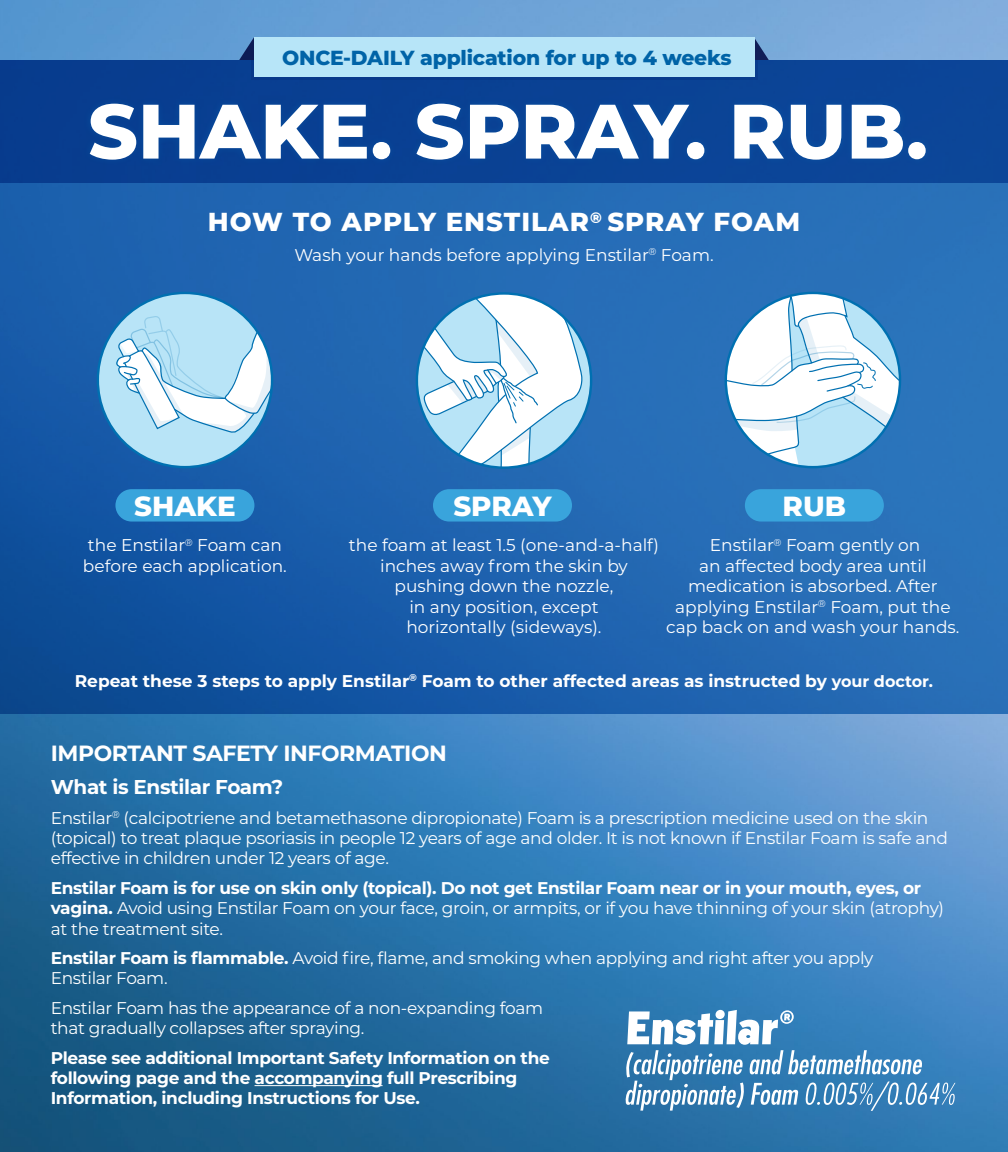
<style>
.page{position:relative;width:1008px;height:1152px;background:#fff}
.page>*{position:absolute;margin:0;border:0;box-sizing:border-box;transform-origin:0 0}
.t1{font:800 77px "Montserrat";color:#fff}
.t2{font:800 27.6px "Montserrat";color:#fff}
.t3{font:800 26px "Montserrat";letter-spacing:.04em;color:#fff}
.t4{font:700 22px "Montserrat";letter-spacing:-.02em;color:#fff}
.t5{font:800 20.4px "Montserrat";letter-spacing:-.01em;color:#0063a7}
.t6{font:700 20px "Montserrat";letter-spacing:-.02em;color:#fff}
.t7{font:17px/20.4px "Montserrat";letter-spacing:-.02em;color:#fff}
.t8{font:17px/20.4px "Montserrat";color:#fff;text-align:center}
.t9{font:700 17px/20.4px "Montserrat";letter-spacing:-.02em;color:#fff}
.t10{font:700 17px "Montserrat";color:#fff}
.s1{font-size:16px}
.s2{font-weight:700}
</style>
<div class="page">
<img style="left:0;top:0;width:1008px;height:1152px">
<svg style="left:0;top:182px;width:1008px;height:532px;background:#1f64af"></svg>
<div style="left:0;top:60px;width:1008px;height:122px;background:#0a4193"></div>
<div style="left:251px;top:60px;width:506px;height:20px;background:#073a8b"></div>
<hr style="left:255px;top:1085px;width:128px;height:1px;background:#fff">
<svg style="left:239px;top:37px;width:15px;height:23px"></svg>
<svg style="left:754px;top:37px;width:15px;height:23px"></svg>
<div style="left:254px;top:37px;width:500px;height:40px;background:#b7e5f8"></div>
<svg style="left:625px;top:1010px;width:330px;height:101px"></svg>
<div style="left:98px;top:293px;width:174px;height:174px;background:#b8e4f7;border-radius:50%"></div>
<svg style="left:116px;top:316px;width:157px;height:118px"></svg>
<svg style="left:423px;top:291px;width:160px;height:178px"></svg>
<svg style="left:724px;top:293px;width:178px;height:173px"></svg>
<div style="left:82px;top:96px;width:851px;height:70px;background:#084698"></div>
<div style="left:115px;top:489px;width:139px;height:33px;background:#39a4dc;border-radius:16px"></div>
<div style="left:433px;top:489px;width:139px;height:33px;background:#39a4dc;border-radius:16px"></div>
<div style="left:745px;top:489px;width:139px;height:33px;background:#39a4dc;border-radius:16px"></div>
<p class="t5" style="left:282px;top:43px;width:451px">ONCE-DAILY application for up to 4 weeks</p>
<h1 class="t1" style="left:88px;top:75px;width:841px">SHAKE. SPRAY. RUB.</h1>
<h3 class="t3" style="left:208px;top:203px;width:594px">HOW TO APPLY ENSTILAR<sup>®</sup> SPRAY FOAM</h3>
<p class="t8" style="left:294px;top:244px;width:421px">Wash your hands before applying Enstilar<sup>®</sup> Foam.</p>
<h2 class="t2" style="left:134px;top:486px;width:103px">SHAKE</h2>
<h2 class="t2" style="left:453px;top:486px;width:100px">SPRAY</h2>
<h2 class="t2" style="left:783px;top:486px;width:65px">RUB</h2>
<p class="t8" style="left:83px;top:535px;width:205px;text-align:left">the Enstilar<sup>®</sup> Foam can before each application.</p>
<p class="t8" style="left:349px;top:535px;width:312px">the foam at least 1.5 (one-and-a-half) inches away from the skin by pushing down the nozzle,<br>in any position, except<br>horizontally (sideways).</p>
<p class="t8" style="left:666px;top:535px;width:295px">Enstilar<sup>®</sup> Foam gently on<br>an affected body area until medication is absorbed. After applying Enstilar<sup>®</sup> Foam, put the cap back on and wash your hands.</p>
<p class="t10" style="left:75px;top:669px;width:860px">Repeat these 3 steps to apply Enstilar<sup>®</sup> Foam to other affected areas as instructed by <span class="s1">your doctor.</span></p>
<p class="t4" style="left:51px;top:737px;width:398px">IMPORTANT SAFETY INFORMATION</p>
<p class="t6" style="left:51px;top:773px;width:234px">What is Enstilar Foam?</p>
<p class="t7" style="left:51px;top:807px;width:899px">Enstilar<sup>®</sup> (calcipotriene and betamethasone dipropionate) Foam is a prescription medicine used on the skin (topical) to treat plaque psoriasis in people 12 years of age and older. It is not known if Enstilar Foam is safe and effective in children under 12 years of age.</p>
<p class="t7" style="left:51px;top:877px;width:895px"><span class="s2">Enstilar Foam is for use on skin only (topical). Do not get Enstilar Foam near or in your mouth, eyes, or vagina.</span> Avoid using Enstilar Foam on your face, groin, or armpits, or if you have thinning of your skin (atrophy) at the treatment site.</p>
<p class="t7" style="left:51px;top:947px;width:824px"><span class="s2">Enstilar Foam is flammable.</span> Avoid fire, flame, and smoking when applying and right after you apply<br>Enstilar Foam.</p>
<p class="t7" style="left:51px;top:997px;width:494px">Enstilar Foam has the appearance of a non-expanding foam that gradually collapses after spraying.</p>
<p class="t9" style="left:51px;top:1046px;width:501px">Please see additional Important Safety Information on the following page and the accompanying full Prescribing<br>Information, including Instructions for Use.</p>
</div>
